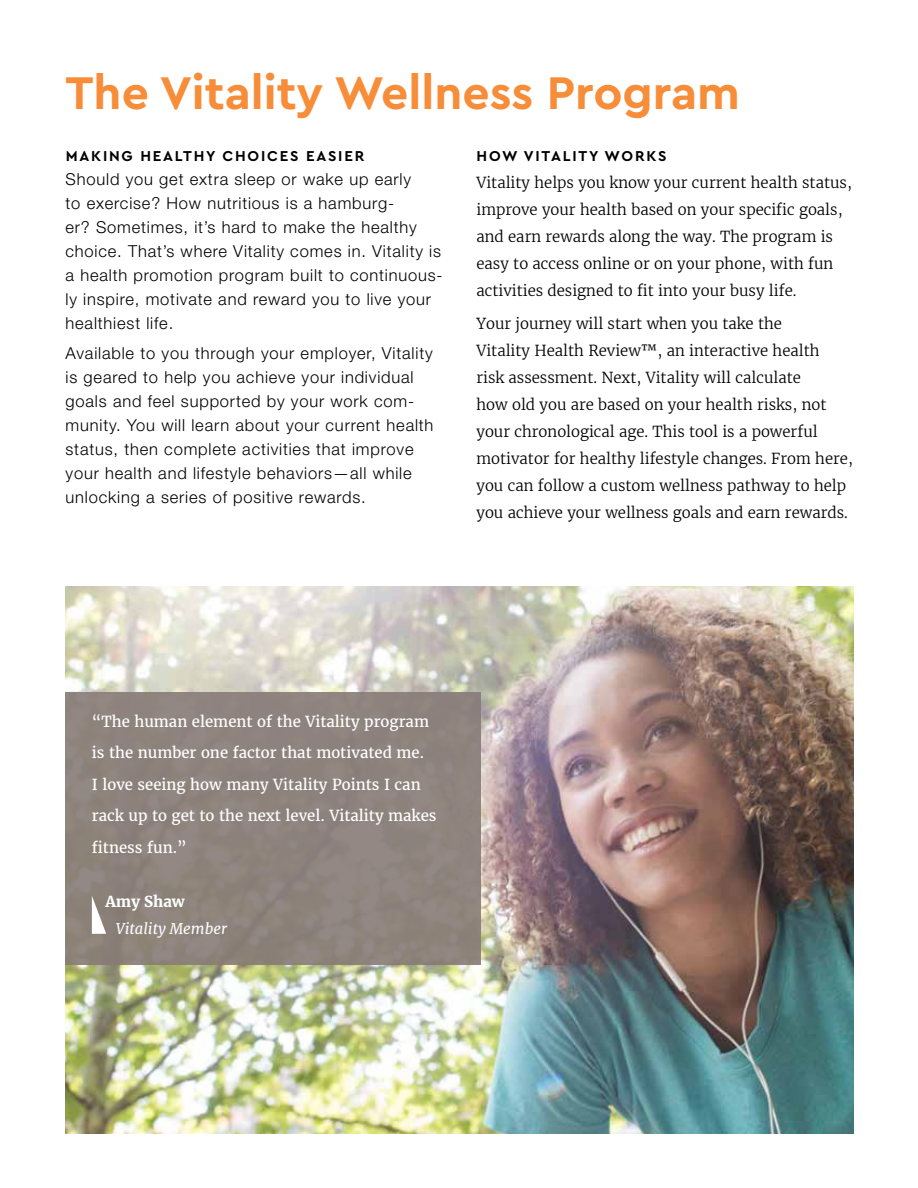
<style>
.page{position:relative;width:918px;height:1188px;background:#fff}
.page>*{position:absolute;margin:0;border:0;box-sizing:border-box;transform-origin:0 0}
.t1{font:700 48px "Cera CY";color:#f78d39}
.t2{font:300 16.5px/24px "Helvetica Neue LT Std";letter-spacing:.05em;color:#000}
.t3{font:300 15px/27px "Merriweather";color:#000}
.t4{font:15px/31.5px "Merriweather";color:#fff}
.t5{font:700 15px "Cera CY";letter-spacing:.12em;color:#000}
.t6{font:italic 15px "Merriweather";color:#fff}
.t7{font:700 15px "Merriweather";color:#fff}
</style>
<div class="page">
<img style="left:66px;top:586px;width:788px;height:548px">
<div style="left:66px;top:692px;width:415px;height:272px;background:#8e837d"></div>
<svg style="left:92px;top:896px;width:14px;height:38px"></svg>
<h1 class="t1" style="left:66px;top:65px;width:676px">The Vitality Wellness Program</h1>
<p class="t5" style="left:66px;top:147px;width:300px">MAKING HEALTHY CHOICES EASIER</p>
<p class="t2" style="left:66px;top:166px;width:379px">Should you get extra sleep or wake up early<br>to exercise? How nutritious is a hamburg-<br>er? Sometimes, it’s hard to make the healthy choice. That’s where Vitality comes in. Vitality is a health promotion program built to continuous&shy;ly inspire, motivate and reward you to live your healthiest life.</p>
<p class="t2" style="left:66px;top:341px;width:369px">Available to you through your employer, Vitality is geared to help you achieve your individual goals and feel supported by your work com&shy;munity. You will learn about your current health status, then complete activities that improve your health and lifestyle behaviors—all while unlocking a series of positive rewards.</p>
<p class="t5" style="left:477px;top:147px;width:191px">HOW VITALITY WORKS</p>
<p class="t3" style="left:476px;top:169px;width:377px">Vitality helps you know your current health status, improve your health based on your specific goals, and earn rewards along the way. The program is easy to access online or on your phone, with fun activities designed to fit into your busy life.</p>
<p class="t3" style="left:476px;top:310px;width:378px">Your journey will start when you take the<br>Vitality Health Review™, an interactive health<br>risk assessment. Next, Vitality will calculate<br>how old you are based on your health risks, not your chronological age. This tool is a powerful motivator for healthy lifestyle changes. From here, you can follow a custom wellness pathway to help you achieve your wellness goals and earn rewards.</p>
<p class="t4" style="left:92px;top:706px;width:346px">“The human element of the Vitality program is the number one factor that motivated me.<br>I love seeing how many Vitality Points I can rack up to get to the next level. Vitality makes fitness fun.”</p>
<p class="t7" style="left:105px;top:892px;width:81px">Amy Shaw</p>
<p class="t6" style="left:116px;top:919px;width:113px">Vitality Member</p>
</div>
